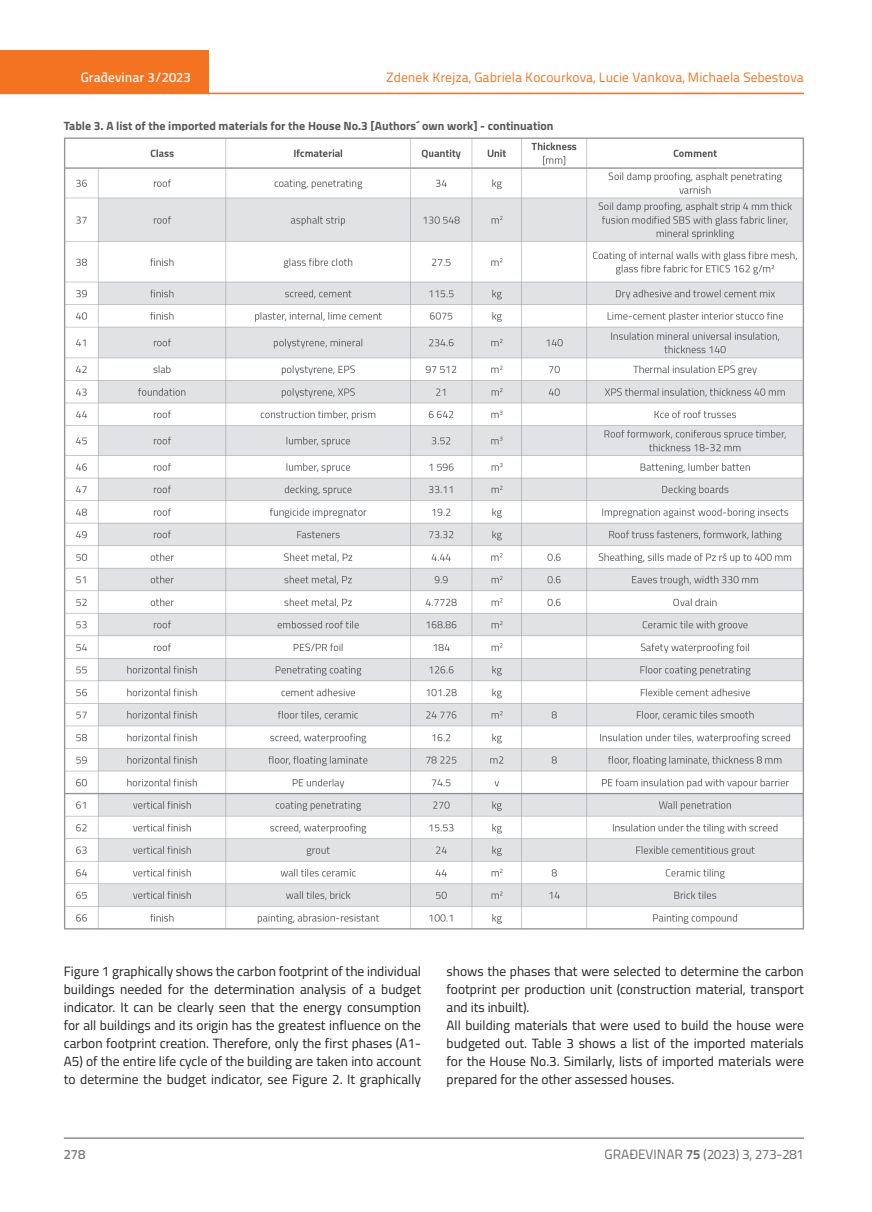
<style>
.page{position:relative;width:872px;height:1212px;background:#fff}
.page>*{position:absolute;margin:0;border:0;box-sizing:border-box;transform-origin:0 0}
.t1{font:13.5px/18px "Titillium";color:#231f20;text-align:justify}
.t2{font:13.5px "Titillium Text 22 L";color:#f47321}
.t3{font:13.5px "Titillium Text 22 L";color:#6c6d70}
.t4{font:500 13.5px "Titillium Text 22 L";color:#fff}
.t5{font:500 13.5px "Titillium Text 22 L";color:#787a7d}
.t6{font:700 12px "Titillium";color:#57585a}
.s1{font-weight:700}
</style>
<div class="page">
<div style="left:0;top:50px;width:208px;height:44px;background:#f47321"></div>
<hr style="left:0;top:93px;width:804px;height:1px;background:#f47321">
<hr style="left:64px;top:1138px;width:740px;height:1px;background:#57585a">
<img style="left:64px;top:137px;width:740px;height:793px">
<p class="t4" style="left:81px;top:67px;width:111px">Građevinar 3/2023</p>
<p class="t2" style="left:386px;top:68px;width:419px">Zdenek Krejza, Gabriela Kocourkova, Lucie Vankova, Michaela Sebestova</p>
<p class="t6" style="left:64px;top:116px;width:491px">Table 3. A list of the imported materials for the House No.3 [Authors´ own work] - continuation</p>
<p class="t1" style="left:64px;top:962px;width:359px">Figure 1 graphically shows the carbon footprint of the individual buildings needed for the determination analysis of a budget indicator. It can be clearly seen that the energy consumption for all buildings and its origin has the greatest influence on the carbon footprint creation. Therefore, only the first phases (A1- A5) of the entire life cycle of the building are taken into account to determine the budget indicator, see Figure 2. It graphically</p>
<p class="t1" style="left:446px;top:962px;width:359px;text-align:left">shows the phases that were selected to determine the carbon footprint per production unit (construction material, transport and its inbuilt).<br>All building materials that were used to build the house were budgeted out. Table 3 shows a list of the imported materials for the House No.3. Similarly, lists of imported materials were prepared for the other assessed houses.</p>
<p class="t5" style="left:64px;top:1144px;width:23px">278</p>
<p class="t3" style="left:604px;top:1144px;width:201px">GRAĐEVINAR <span class="s1">75</span> (2023) 3, 273-281</p>
</div>
